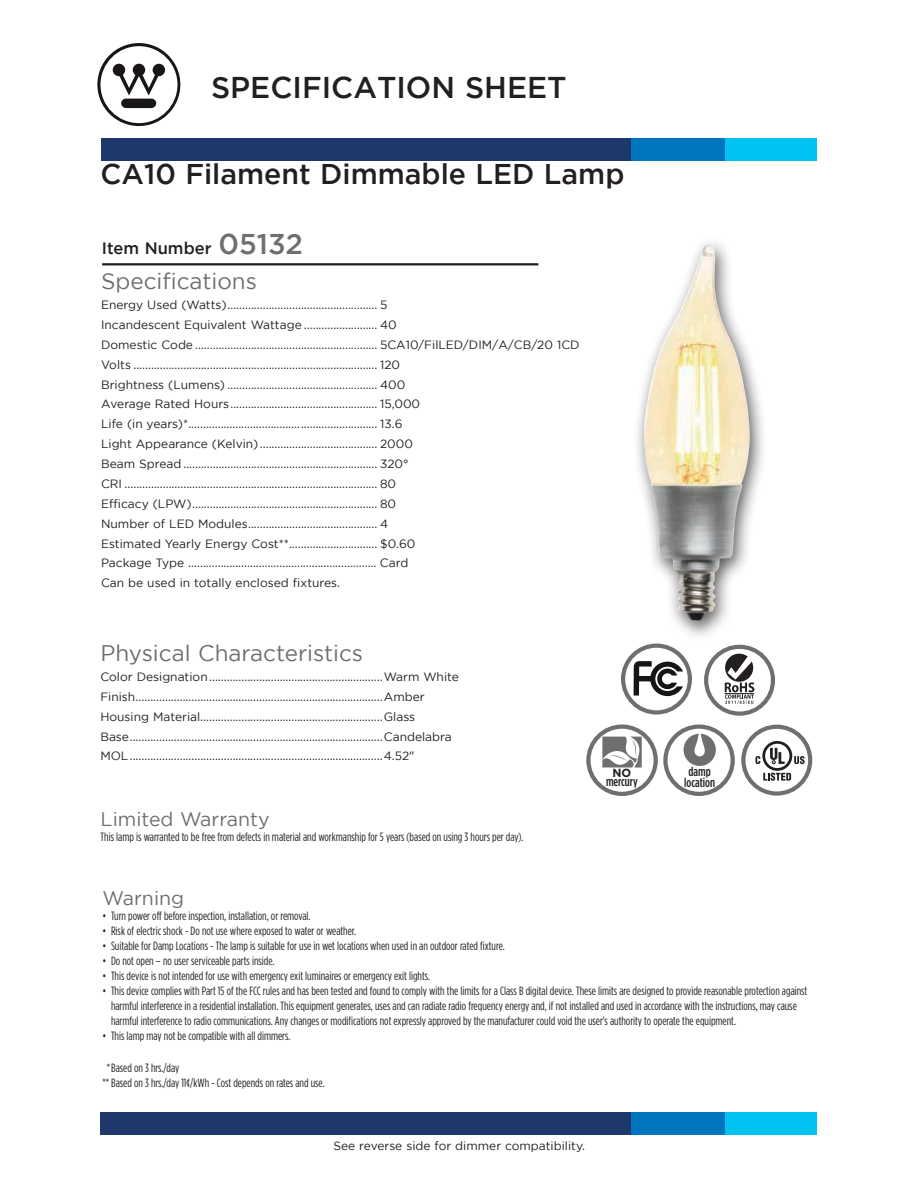
<style>
.page{position:relative;width:918px;height:1188px;background:#fff}
.page>*{position:absolute;margin:0;border:0;box-sizing:border-box;transform-origin:0 0}
.t1{font:500 30px "Gotham";color:#231f20}
.t2{font:500 28.5px "Gotham";color:#231f20}
.t3{font:22.5px "Gotham";color:#6d6f71}
.t4{font:19.5px "Gotham";color:#6d6f71}
.t5{font:500 16.5px "Gotham";color:#231f20}
.t6{font:500 13.05px "Gotham Condensed";color:#231f20}
.t7{font:12px/19.8px "Gotham";color:#231f20}
.t8{font:12px/15px "Gotham Condensed";color:#231f20}
.t9{font:700 11.85px "Gotham";color:#231f20}
.s1{font-size:28.5px;color:#6d6f71}
</style>
<div class="page">
<hr style="left:102px;top:263px;width:436px;height:2px;background:#231f20">
<div style="left:633px;top:236px;width:135px;height:405px;background:#231f20;opacity:.75"></div>
<img style="left:644px;top:247px;width:106px;height:374px">
<div style="left:105px;top:1112px;width:711px;height:23px;background:#00c2f3"></div>
<div style="left:100px;top:1112px;width:624px;height:23px;background:#1e386c"></div>
<div style="left:631px;top:1112px;width:93px;height:23px;background:#0075bf"></div>
<svg style="left:97px;top:43px;width:83px;height:83px"></svg>
<div style="left:106px;top:138px;width:711px;height:23px;background:#00c2f3"></div>
<div style="left:101px;top:138px;width:624px;height:23px;background:#1e386c"></div>
<div style="left:631px;top:138px;width:94px;height:23px;background:#0075bf"></div>
<svg style="left:586px;top:724px;width:149px;height:72px"></svg>
<svg style="left:741px;top:725px;width:71px;height:71px"></svg>
<svg style="left:704px;top:645px;width:71px;height:71px"></svg>
<svg style="left:621px;top:644px;width:71px;height:71px"></svg>
<h1 class="t1" style="left:211px;top:68px;width:357px">SPECIFICATION SHEET</h1>
<h2 class="t2" style="left:101px;top:156px;width:525px">CA10 Filament Dimmable LED Lamp</h2>
<h3 class="t5" style="left:102px;top:237px;width:203px">Item Number <span class="s1">05132</span></h3>
<h3 class="t3" style="left:101px;top:267px;width:157px">Specifications</h3>
<p class="t7" style="left:101px;top:295px;width:480px">Energy Used (Watts)................................................... 5<br>Incandescent Equivalent Wattage ......................... 40<br>Domestic Code .............................................................. 5CA10/FilLED/DIM/A/CB/20 1CD Volts ................................................................................... 120<br>Brightness (Lumens) ................................................... 400<br>Average Rated Hours.................................................. 15,000<br>Life (in years)*................................................................ 13.6<br>Light Appearance (Kelvin) ........................................ 2000<br>Beam Spread .................................................................. 320°<br>CRI ...................................................................................... 80<br>Efficacy (LPW)............................................................... 80<br>Number of LED Modules............................................ 4<br>Estimated Yearly Energy Cost**.............................. $0.60<br>Package Type ................................................................ Card<br>Can be used in totally enclosed fixtures.</p>
<h3 class="t3" style="left:100px;top:639px;width:264px">Physical Characteristics</h3>
<p class="t7" style="left:100px;top:666px;width:360px">Color Designation...........................................................Warm White Finish....................................................................................Amber Housing Material..............................................................Glass Base......................................................................................Candelabra MOL......................................................................................4.52"</p>
<h3 class="t4" style="left:101px;top:807px;width:170px">Limited Warranty</h3>
<p class="t8" style="left:101px;top:830px;width:424px">This lamp is warranted to be free from defects in material and workmanship for 5 years (based on using 3 hours per day).</p>
<p class="t6" style="left:689px;top:764px;width:24px">damp</p>
<p class="t9" style="left:612px;top:765px;width:20px">NO</p>
<p class="t6" style="left:606px;top:774px;width:33px">mercury</p>
<p class="t6" style="left:684px;top:774px;width:32px">location</p>
<h3 class="t4" style="left:103px;top:886px;width:83px">Warning</h3>
<p class="t8" style="left:103px;top:908px;width:210px">• Turn power off before inspection, installation, or removal.</p>
<p class="t8" style="left:103px;top:923px;width:255px">• Risk of electric shock - Do not use where exposed to water or weather.</p>
<p class="t8" style="left:103px;top:938px;width:404px">• Suitable for Damp Locations - The lamp is suitable for use in wet locations when used in an outdoor rated fixture.</p>
<p class="t8" style="left:103px;top:953px;width:174px">• Do not open – no user serviceable parts inside.</p>
<p class="t8" style="left:103px;top:968px;width:329px">• This device is not intended for use with emergency exit luminaires or emergency exit lights.</p>
<p class="t8" style="left:111px;top:983px;width:698px;text-indent:-8px">• This device complies with Part 15 of the FCC rules and has been tested and found to comply with the limits for a Class B digital device. These limits are designed to provide reasonable protection against harmful interference in a residential installation. This equipment generates, uses and can radiate radio frequency energy and, if not installed and used in accordance with the instructions, may cause harmful interference to radio communications. Any changes or modifications not expressly approved by the manufacturer could void the user's authority to operate the equipment.</p>
<p class="t8" style="left:103px;top:1028px;width:189px">• This lamp may not be compatible with all dimmers.</p>
<p class="t8" style="left:103px;top:1060px;width:224px;text-indent:4px">*Based on 3 hrs./day<br>**Based on 3 hrs./day 11¢/kWh - Cost depends on rates and use.</p>
<p class="t7" style="left:333px;top:1136px;width:253px">See reverse side for dimmer compatibility.</p>
</div>
